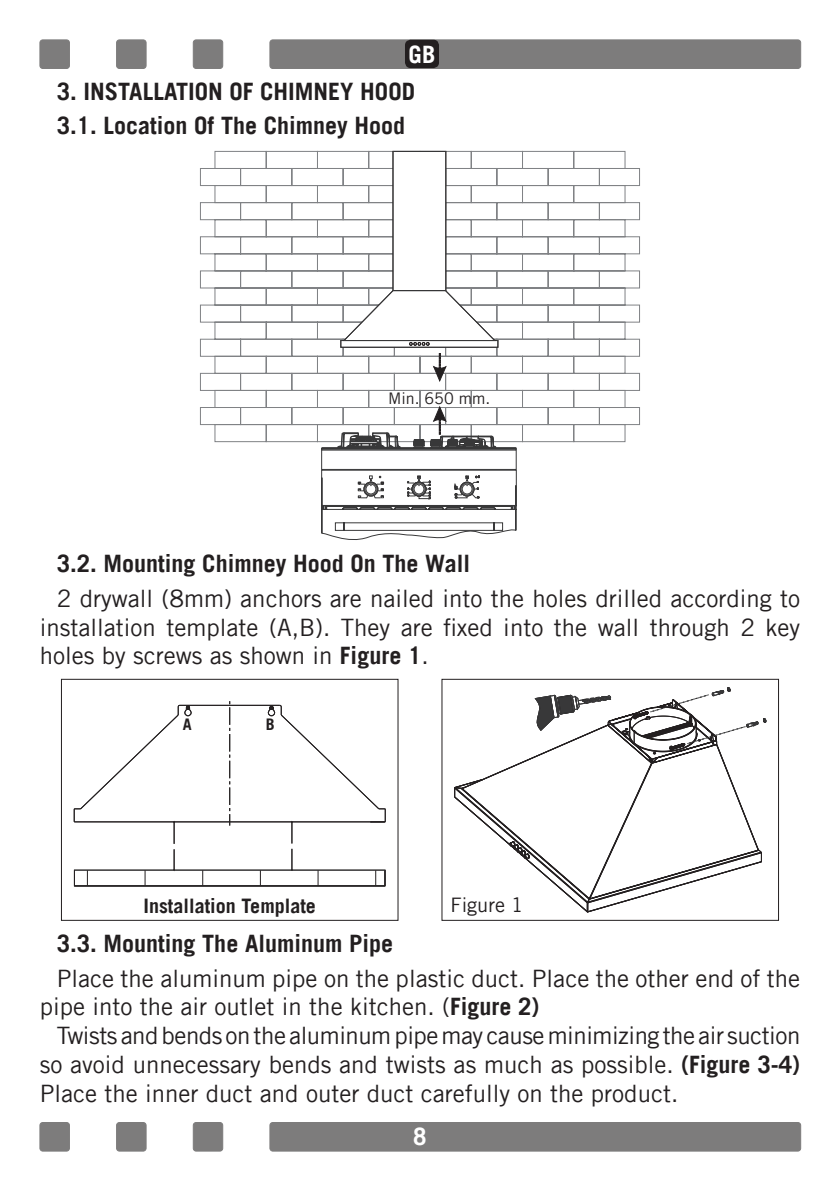
<style>
.page{position:relative;width:840px;height:1191px;background:#fff}
.page>*{position:absolute;margin:0;border:0;box-sizing:border-box;transform-origin:0 0}
.t1{font:24px/28.8px "Trade Gothic";color:#231f20;text-align:justify}
.t2{font:700 24px/34.4px "Trade Gothic";color:#231f20}
.t3{font:700 24px "Trade Gothic";color:#fff}
.t4{font:700 20px "Trade Gothic";color:#231f20}
.t5{font:20px "Trade Gothic";color:#231f20}
.t6{font:16px "Trade Gothic";color:#231f20}
.t7{font:700 16px "Trade Gothic";color:#231f20}
.s1{font-weight:700}
</style>
<div class="page">
<div style="left:270px;top:40px;width:530px;height:28px;background:#7d7c7c;border-radius:3px"></div>
<div style="left:269px;top:40px;width:531px;height:29px;border:1px solid #7d7c7c;border-radius:3px"></div>
<div style="left:40px;top:40px;width:29px;height:28px;background:#7d7c7c;border-radius:3px"></div>
<div style="left:40px;top:40px;width:30px;height:29px;border:1px solid #7d7c7c;border-radius:3px"></div>
<div style="left:193px;top:40px;width:29px;height:28px;background:#7d7c7c;border-radius:3px"></div>
<div style="left:193px;top:40px;width:30px;height:29px;border:1px solid #7d7c7c;border-radius:3px"></div>
<div style="left:116px;top:40px;width:30px;height:28px;background:#7d7c7c;border-radius:3px"></div>
<div style="left:116px;top:40px;width:30px;height:29px;border:1px solid #7d7c7c;border-radius:3px"></div>
<div style="left:270px;top:1122px;width:530px;height:29px;background:#7d7c7c;border-radius:3px"></div>
<div style="left:269px;top:1122px;width:531px;height:29px;border:1px solid #7d7c7c;border-radius:3px"></div>
<div style="left:40px;top:1122px;width:29px;height:29px;background:#7d7c7c;border-radius:3px"></div>
<div style="left:40px;top:1122px;width:30px;height:29px;border:1px solid #7d7c7c;border-radius:3px"></div>
<div style="left:193px;top:1122px;width:29px;height:29px;background:#7d7c7c;border-radius:3px"></div>
<div style="left:193px;top:1122px;width:30px;height:29px;border:1px solid #7d7c7c;border-radius:3px"></div>
<div style="left:116px;top:1122px;width:30px;height:29px;background:#7d7c7c;border-radius:3px"></div>
<div style="left:116px;top:1122px;width:30px;height:29px;border:1px solid #7d7c7c;border-radius:3px"></div>
<svg style="left:200px;top:151px;width:439px;height:291px"></svg>
<svg style="left:432px;top:353px;width:14px;height:28px"></svg>
<svg style="left:321px;top:405px;width:195px;height:135px"></svg>
<div style="left:340px;top:340px;width:157px;height:7px;background:#fff"></div>
<div style="left:393px;top:151px;width:52px;height:140px;background:#fff"></div>
<div style="left:392px;top:151px;width:54px;height:140px;border:1px solid #383839"></div>
<svg style="left:343px;top:290px;width:153px;height:55px"></svg>
<svg style="left:454px;top:713px;width:304px;height:199px"></svg>
<svg style="left:534px;top:695px;width:76px;height:35px"></svg>
<svg style="left:632px;top:687px;width:133px;height:64px"></svg>
<svg style="left:74px;top:701px;width:311px;height:185px"></svg>
<div style="left:61px;top:679px;width:337px;height:241px;border:1px solid #231f20"></div>
<div style="left:405px;top:40px;width:34px;height:28px;background:#231f20;border-radius:6px"></div>
<p class="t3" style="left:408px;top:44px;width:28px">GB</p>
<p class="t2" style="left:57px;top:76px;width:359px">3. INSTALLATION OF CHIMNEY HOOD<br>3.1. Location Of The Chimney Hood</p>
<p class="t6" style="left:388px;top:392px;width:104px">Min. 650 mm.</p>
<p class="t2" style="left:57px;top:548px;width:414px">3.2. Mounting Chimney Hood On The Wall</p>
<p class="t1" style="left:40px;top:586px;width:761px;text-indent:17px">2 drywall (8mm) anchors are nailed into the holes drilled according to installation template (A,B). They are fixed into the wall through 2 key holes by screws as shown in <span class="s1">Figure 1</span>.</p>
<p class="t7" style="left:183px;top:718px;width:10px">A</p>
<p class="t7" style="left:265px;top:718px;width:10px">B</p>
<p class="t4" style="left:143px;top:897px;width:174px">Installation Template</p>
<p class="t5" style="left:450px;top:897px;width:74px">Figure 1</p>
<p class="t2" style="left:57px;top:928px;width:338px">3.3. Mounting The Aluminum Pipe</p>
<p class="t1" style="left:40px;top:965px;width:761px;text-indent:17px">Place the aluminum pipe on the plastic duct. Place the other end of the pipe into the air outlet in the kitchen. (<span class="s1">Figure 2)</span></p>
<p class="t1" style="left:40px;top:1023px;width:761px;text-indent:17px">Twists and bends on the aluminum pipe may cause minimizing the air suction so avoid unnecessary bends and twists as much as possible. <span class="s1">(Figure 3-4)<br></span>Place the inner duct and outer duct carefully on the product.</p>
<p class="t3" style="left:413px;top:1127px;width:15px">8</p>
</div>
